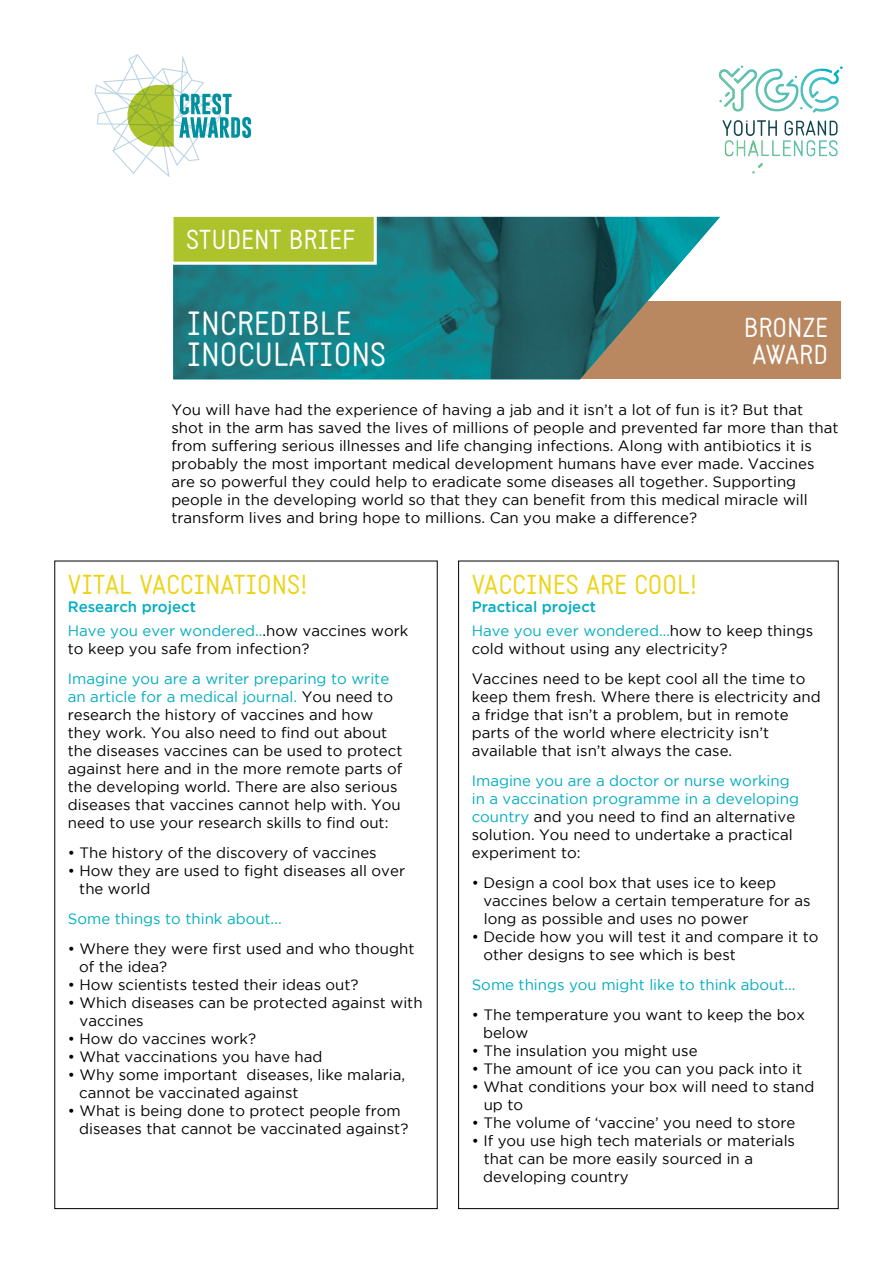
<style>
.page{position:relative;width:893px;height:1263px;background:#fff}
.page>*{position:absolute;margin:0;border:0;box-sizing:border-box;transform-origin:0 0}
.t1{font:33px "Static";color:#fff}
.t2{font:27px "Static";color:#ebd417}
.t3{font:27px/27px "Static";color:#fff;text-align:center}
.t4{font:15px/18px "Gotham";color:#000}
.t5{font:15px/24px "Gotham";color:#00adc1}
.s1{font-weight:500}
.s2{color:#000}
.s3{color:#00adc1}
</style>
<div class="page">
<svg style="left:94px;top:54px;width:157px;height:123px"></svg>
<svg style="left:719px;top:65px;width:124px;height:48px"></svg>
<svg style="left:722px;top:120px;width:116px;height:37px"></svg>
<svg style="left:752px;top:163px;width:11px;height:11px"></svg>
<div style="left:457px;top:301px;width:384px;height:78px;background:#b98860"></div>
<img style="left:173px;top:217px;width:547px;height:162px">
<div style="left:172px;top:215px;width:203px;height:48px;background:#adc32b"></div>
<div style="left:171px;top:214px;width:206px;height:51px;border:3px solid #fff"></div>
<h2 class="t3" style="left:186px;top:227px;width:170px">STUD ENT BRIEF</h2>
<h1 class="t1" style="left:187px;top:304px;width:18px">INCRE</h1>
<h1 class="t1" style="left:270px;top:304px;width:65px">DIBLE</h1>
<h1 class="t1" style="left:187px;top:335px;width:18px">INOC</h1>
<h1 class="t1" style="left:254px;top:335px;width:36px">ULATIONS</h1>
<h2 class="t3" style="left:744px;top:315px;width:86px">BRONZE<br>AWAR D</h2>
<p class="t4" style="left:171px;top:400px;width:668px">You will have had the experience of having a jab and it isn’t a lot of fun is it? But that shot in the arm has saved the lives of millions of people and prevented far more than that from suffering serious illnesses and life changing infections. Along with antibiotics it is probably the most important medical development humans have ever made. Vaccines are so powerful they could help to eradicate some diseases all together. Supporting people in the developing world so that they can benefit from this medical miracle will transform lives and bring hope to millions. Can you make a difference?</p>
<h2 class="t2" style="left:68px;top:569px;width:241px">VITAL VACCINATIONS!</h2>
<p class="t5" style="left:68px;top:595px;width:342px"><span class="s1">Research project<br></span>Have you ever wondered..<span class="s2">.how vaccines work</span></p>
<p class="t4" style="left:68px;top:640px;width:243px">to keep you safe from infection?</p>
<p class="t4" style="left:68px;top:670px;width:336px"><span class="s3">Imagine you are a writer preparing to write an article for a medical journal.</span> You need to research the history of vaccines and how they work. You also need to find out about the diseases vaccines can be used to protect against here and in the more remote parts of the developing world. There are also serious diseases that vaccines cannot help with. You need to use your research skills to find out:</p>
<p class="t4" style="left:68px;top:844px;width:310px">• The history of the discovery of vaccines</p>
<p class="t4" style="left:79px;top:862px;width:327px;text-indent:-11px">• How they are used to fight diseases all over the world</p>
<p class="t5" style="left:68px;top:907px;width:215px">Some things to think about...</p>
<p class="t4" style="left:79px;top:940px;width:337px;text-indent:-11px">• Where they were first used and who thought of the idea?</p>
<p class="t4" style="left:68px;top:976px;width:292px">• How scientists tested their ideas out?</p>
<p class="t4" style="left:80px;top:994px;width:344px;text-indent:-12px">• Which diseases can be protected against with vaccines</p>
<p class="t4" style="left:68px;top:1030px;width:190px">• How do vaccines work?</p>
<p class="t4" style="left:68px;top:1048px;width:256px">• What vaccinations you have had</p>
<p class="t4" style="left:79px;top:1066px;width:327px;text-indent:-11px">• Why some important diseases, like malaria, cannot be vaccinated against</p>
<p class="t4" style="left:79px;top:1102px;width:331px;text-indent:-11px">• What is being done to protect people from diseases that cannot be vaccinated against?</p>
<h2 class="t2" style="left:472px;top:569px;width:227px">VACCINES ARE COOL!</h2>
<p class="t5" style="left:472px;top:595px;width:343px"><span class="s1">Practical project<br></span>Have you ever wondered…<span class="s2">how to keep things</span></p>
<p class="t4" style="left:472px;top:634px;width:335px;line-height:30px">cold without using any electricity?<br>Vaccines need to be kept cool all the time to</p>
<p class="t4" style="left:472px;top:688px;width:350px">keep them fresh. Where there is electricity and a fridge that isn’t a problem, but in remote parts of the world where electricity isn’t available that isn’t always the case.</p>
<p class="t4" style="left:472px;top:772px;width:329px"><span class="s3">Imagine you are a doctor or nurse working in a vaccination programme in a developing country</span> and you need to find an alternative solution. You need to undertake a practical experiment to:</p>
<p class="t4" style="left:483px;top:874px;width:329px;text-indent:-12px">• Design a cool box that uses ice to keep vaccines below a certain temperature for as long as possible and uses no power</p>
<p class="t4" style="left:483px;top:928px;width:337px;text-indent:-12px">• Decide how you will test it and compare it to other designs to see which is best</p>
<p class="t5" style="left:472px;top:973px;width:325px">Some things you might like to think about...</p>
<p class="t4" style="left:483px;top:1006px;width:323px;text-indent:-11px">• The temperature you want to keep the box below</p>
<p class="t4" style="left:472px;top:1042px;width:227px">• The insulation you might use</p>
<p class="t4" style="left:472px;top:1060px;width:332px">• The amount of ice you can you pack into it</p>
<p class="t4" style="left:484px;top:1078px;width:332px;text-indent:-12px">• What conditions your box will need to stand up to</p>
<p class="t4" style="left:472px;top:1114px;width:325px">• The volume of ‘vaccine’ you need to store</p>
<p class="t4" style="left:483px;top:1132px;width:313px;text-indent:-11px">• If you use high tech materials or materials that can be more easily sourced in a developing country</p>
</div>
